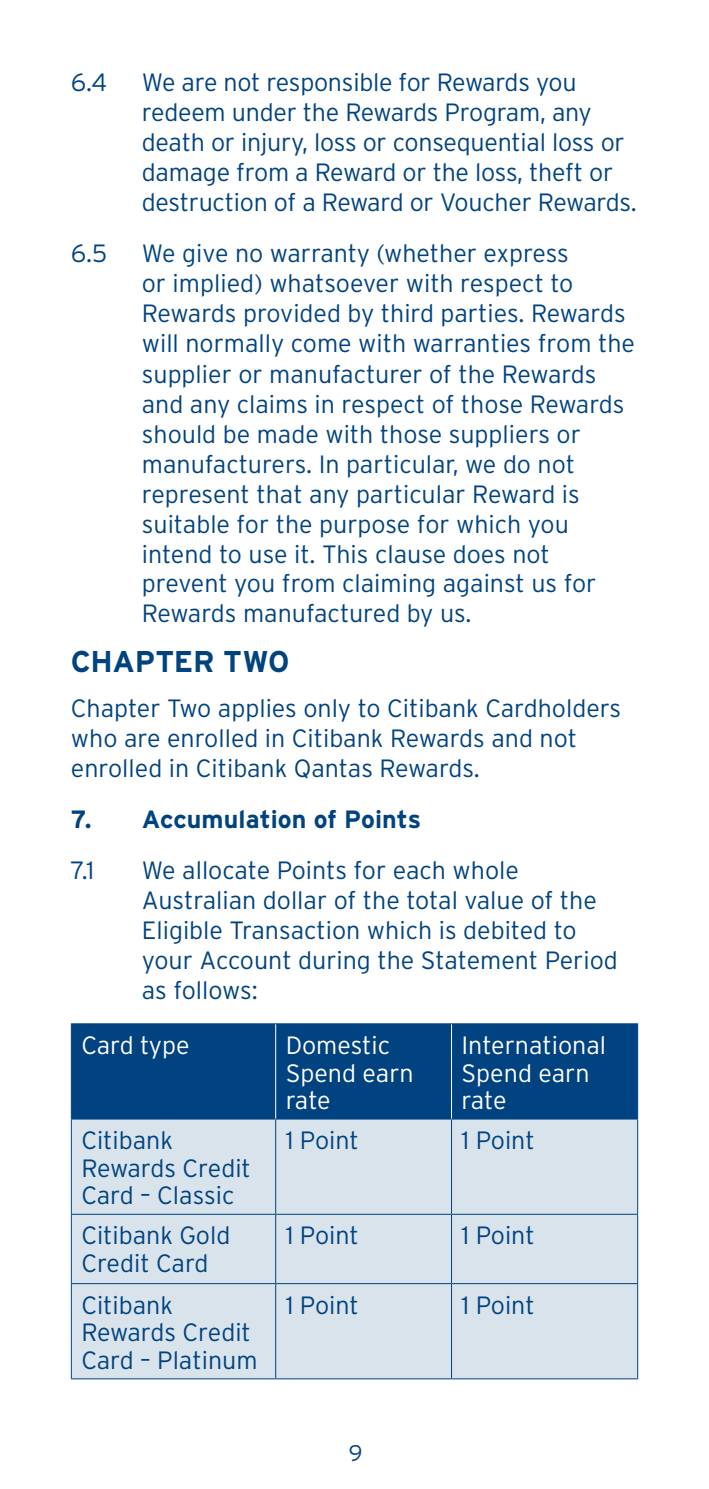
<style>
.page{position:relative;width:709px;height:1489px;background:#fff}
.page>*{position:absolute;margin:0;border:0;box-sizing:border-box;transform-origin:0 0}
.t1{font:700 30px "Interstate";letter-spacing:-.01em;color:#004380}
.t2{font:300 25px/30px "Interstate";color:#004380}
.t3{font:300 25px/27.5px "Interstate";color:#fff}
.t4{font:700 25px "Interstate";color:#004380}
.t5{font:300 22.5px "Interstate";color:#004380}
</style>
<div class="page">
<div style="left:72px;top:1024px;width:565px;height:94px;background:#004380"></div>
<div style="left:72px;top:1119px;width:565px;height:259px;background:#d9e3ec"></div>
<hr style="left:71px;top:1023px;width:205px;height:1px;background:#004380">
<hr style="left:71px;top:1024px;width:1px;height:94px;background:#004380">
<hr style="left:276px;top:1023px;width:175px;height:1px;background:#004380">
<hr style="left:451px;top:1023px;width:187px;height:1px;background:#004380">
<hr style="left:637px;top:1024px;width:1px;height:94px;background:#004380">
<hr style="left:71px;top:1118px;width:205px;height:1px;background:#004380">
<hr style="left:71px;top:1119px;width:1px;height:94px;background:#004380">
<hr style="left:276px;top:1118px;width:175px;height:1px;background:#004380">
<hr style="left:275px;top:1119px;width:1px;height:94px;background:#004380">
<hr style="left:451px;top:1118px;width:187px;height:1px;background:#004380">
<hr style="left:451px;top:1119px;width:1px;height:94px;background:#004380">
<hr style="left:637px;top:1119px;width:1px;height:94px;background:#004380">
<hr style="left:71px;top:1213px;width:205px;height:1px;background:#004380">
<hr style="left:71px;top:1214px;width:1px;height:68px;background:#004380">
<hr style="left:276px;top:1213px;width:175px;height:1px;background:#004380">
<hr style="left:275px;top:1214px;width:1px;height:68px;background:#004380">
<hr style="left:451px;top:1213px;width:187px;height:1px;background:#004380">
<hr style="left:451px;top:1214px;width:1px;height:68px;background:#004380">
<hr style="left:637px;top:1214px;width:1px;height:68px;background:#004380">
<hr style="left:71px;top:1282px;width:205px;height:1px;background:#004380">
<hr style="left:71px;top:1283px;width:1px;height:95px;background:#004380">
<hr style="left:276px;top:1282px;width:175px;height:1px;background:#004380">
<hr style="left:275px;top:1283px;width:1px;height:95px;background:#004380">
<hr style="left:451px;top:1282px;width:187px;height:1px;background:#004380">
<hr style="left:451px;top:1283px;width:1px;height:95px;background:#004380">
<hr style="left:637px;top:1283px;width:1px;height:95px;background:#004380">
<hr style="left:71px;top:1378px;width:205px;height:1px;background:#004380">
<hr style="left:276px;top:1378px;width:175px;height:1px;background:#004380">
<hr style="left:451px;top:1378px;width:187px;height:1px;background:#004380">
<hr style="left:275px;top:1024px;width:1px;height:94px;background:#fff">
<hr style="left:451px;top:1024px;width:1px;height:94px;background:#fff">
<p class="t2" style="left:71px;top:67px;width:38px">6.4</p>
<p class="t2" style="left:142px;top:67px;width:496px">We are not responsible for Rewards you redeem under the Rewards Program, any death or injury, loss or consequential loss or damage from a Reward or the loss, theft or destruction of a Reward or Voucher Rewards.</p>
<p class="t2" style="left:71px;top:238px;width:38px">6.5</p>
<p class="t2" style="left:142px;top:238px;width:494px">We give no warranty (whether express<br>or implied) whatsoever with respect to Rewards provided by third parties. Rewards will normally come with warranties from the supplier or manufacturer of the Rewards and any claims in respect of those Rewards should be made with those suppliers or manufacturers. In particular, we do not represent that any particular Reward is suitable for the purpose for which you intend to use it. This clause does not prevent you from claiming against us for Rewards manufactured by us.</p>
<p class="t1" style="left:71px;top:645px;width:220px">CHAPTER TWO</p>
<p class="t2" style="left:71px;top:692px;width:552px">Chapter Two applies only to Citibank Cardholders who are enrolled in Citibank Rewards and not enrolled in Citibank Qantas Rewards.</p>
<p class="t4" style="left:71px;top:805px;width:352px">7. Accumulation of Points</p>
<p class="t2" style="left:71px;top:855px;width:25px">7.1</p>
<p class="t2" style="left:142px;top:855px;width:477px">We allocate Points for each whole Australian dollar of the total value of the Eligible Transaction which is debited to your Account during the Statement Period as follows:</p>
<p class="t3" style="left:81px;top:1031px;width:110px">Card type</p>
<p class="t3" style="left:286px;top:1031px;width:130px">Domestic<br>Spend earn rate</p>
<p class="t3" style="left:461px;top:1031px;width:146px">International<br>Spend earn rate</p>
<p class="t2" style="left:81px;top:1126px;width:171px;line-height:27.5px">Citibank<br>Rewards Credit<br>Card – Classic</p>
<p class="t2" style="left:286px;top:1125px;width:75px">1 Point</p>
<p class="t2" style="left:461px;top:1125px;width:75px">1 Point</p>
<p class="t2" style="left:81px;top:1221px;width:150px;line-height:27.5px">Citibank Gold<br>Credit Card</p>
<p class="t2" style="left:286px;top:1220px;width:75px">1 Point</p>
<p class="t2" style="left:461px;top:1220px;width:75px">1 Point</p>
<p class="t2" style="left:81px;top:1290px;width:178px;line-height:27.5px">Citibank<br>Rewards Credit<br>Card – Platinum</p>
<p class="t2" style="left:286px;top:1289px;width:75px">1 Point</p>
<p class="t2" style="left:461px;top:1289px;width:75px">1 Point</p>
<p class="t5" style="left:349px;top:1440px;width:15px">9</p>
</div>
